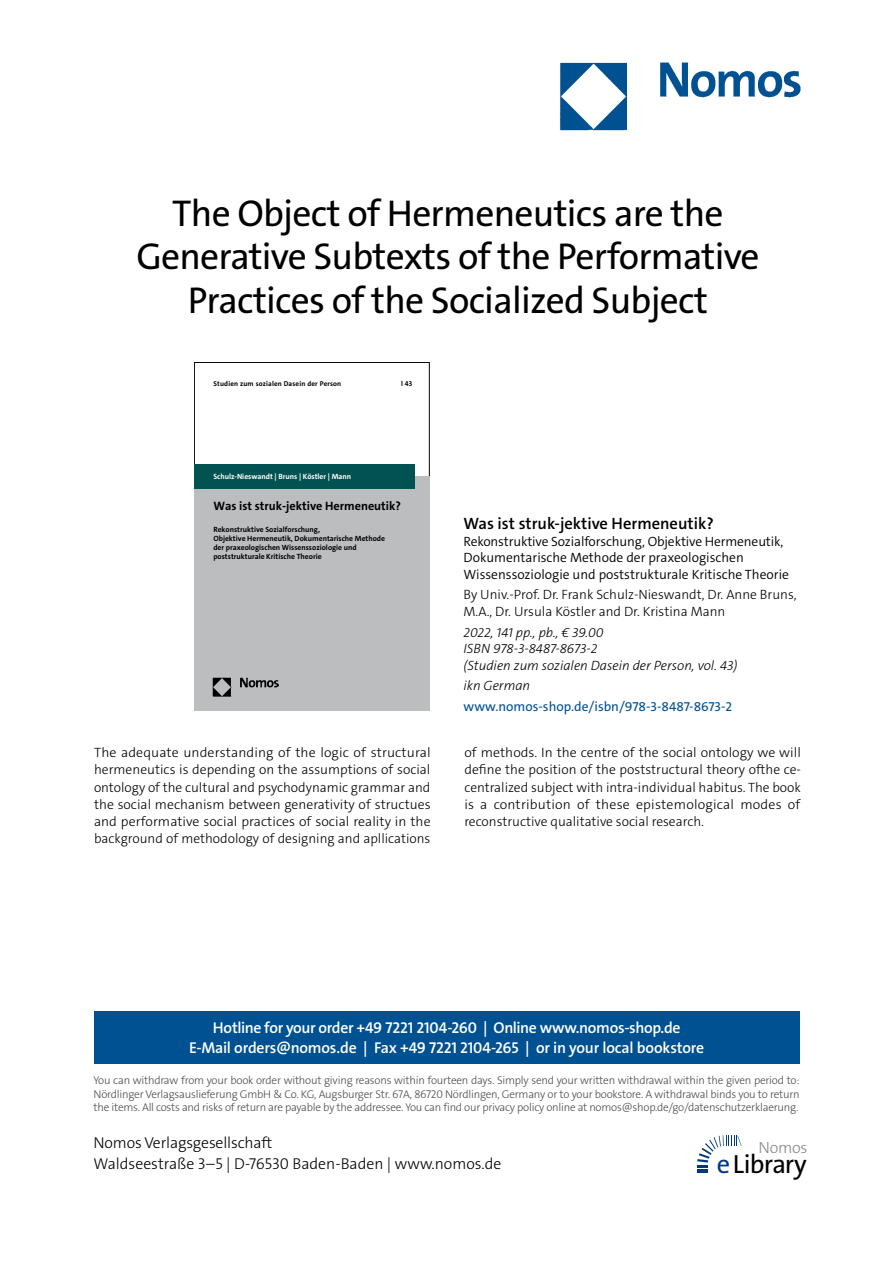
<style>
.page{position:relative;width:893px;height:1263px;background:#fff}
.page>*{position:absolute;margin:0;border:0;box-sizing:border-box;transform-origin:0 0}
.t1{font:37.5px/43.5px "The Sans Os F";letter-spacing:-.02em;color:#000;text-align:center}
.t2{font:26.4px "The Sans Os F";letter-spacing:-.03em;color:#000}
.t3{font:600 16.5px "The Sans C5";color:#000}
.t4{font:300 16.2px "The Sans Os F";letter-spacing:-.02em;color:#87888a}
.t5{font:600 15.75px/21px "The Sans Os F";letter-spacing:-.02em;color:#fff;text-align:center}
.t6{font:300 15.75px/21px "The Sans Os F";color:#000}
.t7{font:300 13.5px/17.2px "The Sans C5";color:#000;text-align:justify}
.t8{font:300 13.5px/16.5px "The Sans C5";color:#000}
.t9{font:italic 300 13.5px/16.5px "The Sans C5";color:#000}
.t10{font:13.5px "The Sans C5";color:#005192}
.t11{font:700 12.15px "The Sans C5";color:#000}
.t12{font:300 11.25px/13.5px "The Sans Os F";letter-spacing:-.02em;color:#4b4b4d;text-align:justify}
.t13{font:700 7.65px/9.1px "The Sans C5";color:#000}
.t14{font:700 7.65px "The Sans C5";color:#fff}
.t15{font:700 7.05px "The Sans C5";letter-spacing:.02em;color:#000}
.s1{color:#003882}
</style>
<div class="page">
<div style="left:94px;top:1011px;width:705px;height:52px;background:#005192"></div>
<svg style="left:697px;top:1135px;width:45px;height:38px"></svg>
<img style="left:559px;top:62px;width:242px;height:69px">
<div style="left:194px;top:476px;width:236px;height:235px;background:#bbbdbe"></div>
<div style="left:194px;top:464px;width:220px;height:24px;background:#005350"></div>
<img style="left:212px;top:677px;width:66px;height:19px">
<h1 class="t1" style="left:136px;top:195px;width:625px">The Object of Hermeneutics are the<br>Generative Subtexts of the Performative<br>Practices of the Socialized Subject</h1>
<p class="t15" style="left:214px;top:379px;width:129px">Studien zum sozialen Dasein der Person</p>
<p class="t15" style="left:401px;top:379px;width:13px">l 43</p>
<p class="t14" style="left:213px;top:471px;width:139px">Schulz-Nieswandt | Bruns | Köstler | Mann</p>
<p class="t11" style="left:213px;top:498px;width:189px">Was ist struk-jektive Hermeneutik?</p>
<p class="t13" style="left:213px;top:525px;width:173px">Rekonstruktive Sozialforschung,<br>Objektive Hermeneutik, Dokumentarische Methode der praxeologischen Wissenssoziologie und poststrukturale Kritische Theorie</p>
<p class="t3" style="left:463px;top:513px;width:252px">Was ist struk-jektive Hermeneutik?</p>
<p class="t8" style="left:463px;top:533px;width:327px">Rekonstruktive Sozialforschung, Objektive Hermeneutik,<br>Dokumentarische Methode der praxeologischen<br>Wissenssoziologie und poststrukturale Kritische Theorie</p>
<p class="t7" style="left:463px;top:587px;width:334px;line-height:16.5px">By Univ.-Prof. Dr. Frank Schulz-Nieswandt, Dr. Anne Bruns,<br>M.A., Dr. Ursula Köstler and Dr. Kristina Mann</p>
<p class="t9" style="left:463px;top:624px;width:276px">2022, 141 pp., pb., € 39.00<br>ISBN 978-3-8487-8673-2<br>(Studien zum sozialen Dasein der Person, vol. 43)</p>
<p class="t9" style="left:463px;top:678px;width:68px">ikn German</p>
<p class="t10" style="left:463px;top:698px;width:270px">www.nomos-shop.de/isbn/978-3-8487-8673-2</p>
<p class="t7" style="left:94px;top:744px;width:338px">The adequate understanding of the logic of structural hermeneutics is depending on the assumptions of social ontology of the cultural and psychodynamic grammar and the social mechanism between generativity of structues and performative social practices of social reality in the background of methodology of designing and apllications</p>
<p class="t7" style="left:464px;top:744px;width:338px">of methods. In the centre of the social ontology we will define the position of the poststructural theory ofthe ce&shy;centralized subject with intra-individual habitus. The book is a contribution of these epistemological modes of reconstructive qualitative social research.</p>
<p class="t5" style="left:189px;top:1017px;width:517px">Hotline for your order +49 7221 2104-260 | Online www.nomos-shop.de<br>E-Mail orders@nomos.de | Fax +49 7221 2104-265 | or in your local bookstore</p>
<p class="t12" style="left:94px;top:1074px;width:708px">You can withdraw from your book order without giving reasons within fourteen days. Simply send your written withdrawal within the given period to:<br>Nördlinger Verlagsauslieferung GmbH &amp; Co. KG, Augsburger Str. 67A, 86720 Nördlingen, Germany or to your bookstore. A withdrawal binds you to return the items. All costs and risks of return are payable by the addressee. You can find our privacy policy online at nomos@shop.de/go/datenschutzerklaerung.</p>
<p class="t6" style="left:94px;top:1133px;width:409px">Nomos Verlagsgesellschaft<br>Waldseestraße 3–5 | D-76530 Baden-Baden | www.nomos.de</p>
<p class="t4" style="left:758px;top:1137px;width:51px">Nomos</p>
<h2 class="t2" style="left:717px;top:1153px;width:91px"><span class="s1">e</span>Library</h2>
</div>
